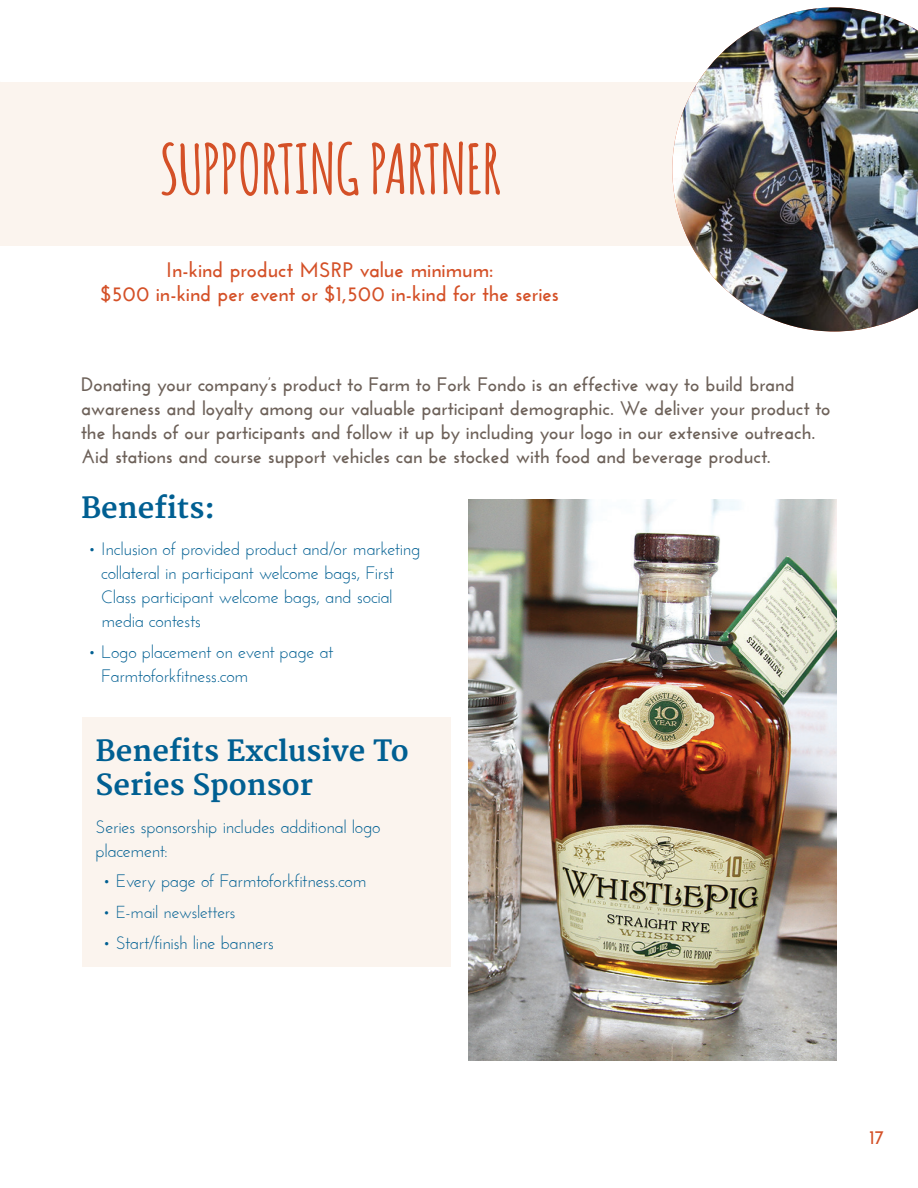
<style>
.page{position:relative;width:918px;height:1188px;background:#fff}
.page>*{position:absolute;margin:0;border:0;box-sizing:border-box;transform-origin:0 0}
.t1{font:700 67.5px "Amatic";letter-spacing:.02em;color:#d45027}
.t2{font:700 28.5px/34.2px "Merriweather";color:#005f92}
.t3{font:700 21px/24px "Josefin Sans";letter-spacing:-.01em;color:#d45027;text-align:center}
.t4{font:700 19.5px/24px "Josefin Sans";letter-spacing:-.01em;color:#6d6159}
.t5{font:700 19.5px "Josefin Sans";color:#d45027}
.t6{font:18px/24px "Josefin Sans";letter-spacing:-.03em;color:#005f92}
.t7{font:17.4px "Josefin Sans";letter-spacing:-.025em;color:#005f92}
</style>
<div class="page">
<div style="left:0;top:82px;width:837px;height:163px;background:#fbf4ee"></div>
<img style="left:672px;top:7px;width:246px;height:324px">
<div style="left:82px;top:717px;width:369px;height:249px;background:#fbf4ee"></div>
<img style="left:468px;top:500px;width:369px;height:561px">
<p class="t1" style="left:160px;top:121px;width:342px">SUPPORTING PARTNER</p>
<p class="t3" style="left:100px;top:258px;width:460px">In-kind product MSRP value minimum:<br>$500 in-kind per event or $1,500 in-kind for the series</p>
<p class="t4" style="left:81px;top:372px;width:751px">Donating your company’s product to Farm to Fork Fondo is an effective way to build brand awareness and loyalty among our valuable participant demographic. We deliver your product to the hands of our participants and follow it up by including your logo in our extensive outreach.<br>Aid stations and course support vehicles can be stocked with food and beverage product.</p>
<p class="t2" style="left:81px;top:491px;width:135px">Benefits:</p>
<p class="t6" style="left:101px;top:537px;width:321px;text-indent:-14px">• Inclusion of provided product and/or marketing collateral in participant welcome bags, First Class participant welcome bags, and social media contests</p>
<p class="t6" style="left:101px;top:639px;width:234px;text-indent:-14px">• Logo placement on event page at<br>Farmtoforkfitness.com</p>
<p class="t2" style="left:96px;top:735px;width:315px">Benefits Exclusive To<br>Series Sponsor</p>
<p class="t6" style="left:96px;top:814px;width:286px">Series sponsorship includes additional logo placement:</p>
<p class="t6" style="left:102px;top:869px;width:266px">• Every page of Farmtoforkfitness.com</p>
<p class="t7" style="left:102px;top:901px;width:135px">• E-mail newsletters</p>
<p class="t6" style="left:102px;top:931px;width:173px">• Start/finish line banners</p>
<p class="t5" style="left:869px;top:1126px;width:16px">17</p>
</div>
